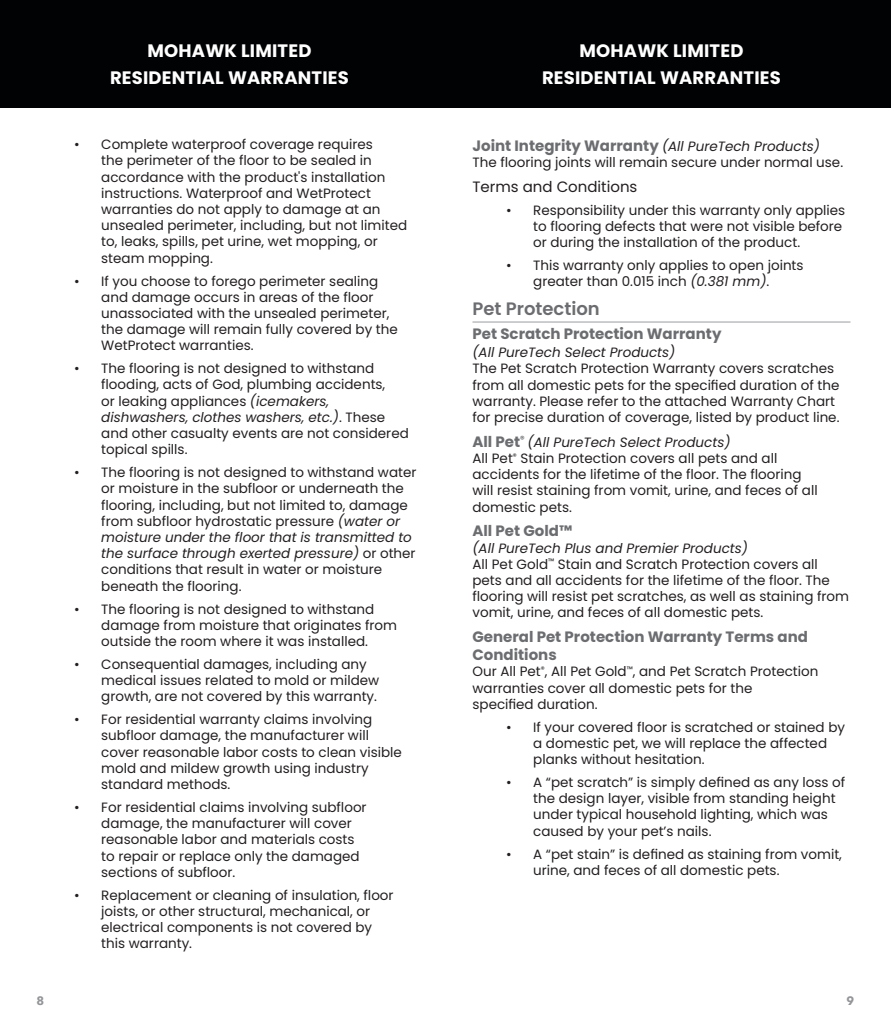
<style>
.page{position:relative;width:891px;height:1026px;background:#fff}
.page>*{position:absolute;margin:0;border:0;box-sizing:border-box;transform-origin:0 0}
.Top_Header{font:700 18px "Poppins";letter-spacing:.01em;color:#fff}
.Main_Body_Header{font:600 18px "Poppins";color:#6c6d70}
.Main_Body_Subheader{font:700 15px/18px "Poppins";color:#6c6d70}
.Main_Body{font:15px "Poppins";color:#231f20}
.Main_Body-2{font:13.5px/16.2px "Poppins";color:#231f20}
.Main_Body_Subheader-2{font:italic 13.5px "Poppins";color:#231f20}
.Main_Body-3{font:italic 13.5px "Poppins";color:#231f20}
.t1{font:700 12px "Avenir Next";color:#939598}
.s1{font-style:italic}
.s2{font-weight:400;font-style:italic;font-size:13.5px;color:#231f20}
.s3{font-weight:700;font-style:normal;font-size:15px;color:#6c6d70}
</style>
<div class="page">
<div style="left:0;top:0;width:459px;height:108px;background:#010203"></div>
<div style="left:432px;top:0;width:459px;height:108px;background:#010203"></div>
<hr style="left:472px;top:321px;width:378px;height:2px;background:#bcbdc0">
<p class="Top_Header" style="left:148px;top:40px;width:165px">MOHAWK LIMITED</p>
<p class="Top_Header" style="left:110px;top:67px;width:240px">RESIDENTIAL WARRANTIES</p>
<p class="Main_Body-2" style="left:101px;top:136px;width:307px;text-indent:-27px">• Complete waterproof coverage requires<br>the perimeter of the floor to be sealed in accordance with the product's installation instructions. Waterproof and WetProtect warranties do not apply to damage at an unsealed perimeter, including, but not limited to, leaks, spills, pet urine, wet mopping, or steam mopping.</p>
<p class="Main_Body-2" style="left:101px;top:273px;width:298px;text-indent:-27px">• If you choose to forego perimeter sealing and damage occurs in areas of the floor unassociated with the unsealed perimeter, the damage will remain fully covered by the WetProtect warranties.</p>
<p class="Main_Body-2" style="left:101px;top:361px;width:309px;text-indent:-27px">• The flooring is not designed to withstand flooding, acts of God, plumbing accidents,<br>or leaking appliances <span class="s1">(icemakers, dishwashers, clothes washers, etc.)</span>. These and other casualty events are not considered topical spills.</p>
<p class="Main_Body-2" style="left:101px;top:464px;width:317px;text-indent:-27px">• The flooring is not designed to withstand water or moisture in the subfloor or underneath the flooring, including, but not limited to, damage from subfloor hydrostatic pressure <span class="s1">(water or moisture under the floor that is transmitted to the surface through exerted pressure)</span> or other conditions that result in water or moisture beneath the flooring.</p>
<p class="Main_Body-2" style="left:101px;top:601px;width:297px;text-indent:-27px">• The flooring is not designed to withstand damage from moisture that originates from outside the room where it was installed.</p>
<p class="Main_Body-2" style="left:101px;top:656px;width:280px;text-indent:-27px">• Consequential damages, including any medical issues related to mold or mildew growth, are not covered by this warranty.</p>
<p class="Main_Body-2" style="left:101px;top:712px;width:302px;text-indent:-27px">• For residential warranty claims involving subfloor damage, the manufacturer will cover reasonable labor costs to clean visible mold and mildew growth using industry standard methods.</p>
<p class="Main_Body-2" style="left:101px;top:799px;width:267px;text-indent:-27px">• For residential claims involving subfloor damage, the manufacturer will cover reasonable labor and materials costs to repair or replace only the damaged sections of subfloor.</p>
<p class="Main_Body-2" style="left:101px;top:887px;width:294px;text-indent:-27px">• Replacement or cleaning of insulation, floor joists, or other structural, mechanical, or electrical components is not covered by this warranty.</p>
<p class="Top_Header" style="left:580px;top:40px;width:165px">MOHAWK LIMITED</p>
<p class="Top_Header" style="left:542px;top:67px;width:240px">RESIDENTIAL WARRANTIES</p>
<p class="Main_Body_Subheader" style="left:472px;top:137px;width:349px">Joint Integrity Warranty <span class="s2">(All PureTech Products)</span></p>
<p class="Main_Body-2" style="left:472px;top:154px;width:372px">The flooring joints will remain secure under normal use.</p>
<p class="Main_Body" style="left:472px;top:178px;width:166px">Terms and Conditions</p>
<p class="Main_Body-2" style="left:533px;top:202px;width:313px;text-indent:-27px">• Responsibility under this warranty only applies to flooring defects that were not visible before or during the installation of the product.</p>
<p class="Main_Body-2" style="left:506px;top:257px;width:299px;text-align:center">• This warranty only applies to open joints greater than 0.015 inch <span class="s1">(0.381 mm)</span>.</p>
<p class="Main_Body_Header" style="left:472px;top:298px;width:129px">Pet Protection</p>
<p class="Main_Body_Subheader" style="left:472px;top:325px;width:250px">Pet Scratch Protection Warranty</p>
<p class="Main_Body_Subheader-2" style="left:472px;top:345px;width:204px">(All PureTech Select Products)</p>
<p class="Main_Body-2" style="left:472px;top:361px;width:369px">The Pet Scratch Protection Warranty covers scratches from all domestic pets for the specified duration of the warranty. Please refer to the attached Warranty Chart for precise duration of coverage, listed by product line.</p>
<p class="Main_Body-3" style="left:472px;top:434px;width:260px"><span class="s3">All Pet</span><sup>®</sup> (All PureTech Select Products)</p>
<p class="Main_Body-2" style="left:472px;top:450px;width:347px">All Pet<sup>®</sup> Stain Protection covers all pets and all accidents for the lifetime of the floor. The flooring will resist staining from vomit, urine, and feces of all domestic pets.</p>
<p class="Main_Body_Subheader" style="left:472px;top:522px;width:101px">All Pet Gold™</p>
<p class="Main_Body_Subheader-2" style="left:472px;top:540px;width:277px">(All PureTech Plus and Premier Products)</p>
<p class="Main_Body-2" style="left:472px;top:556px;width:378px">All Pet Gold<sup>™</sup> Stain and Scratch Protection covers all pets and all accidents for the lifetime of the floor. The flooring will resist pet scratches, as well as staining from vomit, urine, and feces of all domestic pets.</p>
<p class="Main_Body_Subheader" style="left:472px;top:628px;width:337px">General Pet Protection Warranty Terms and<br>Conditions</p>
<p class="Main_Body-2" style="left:472px;top:664px;width:348px">Our All Pet<sup>®</sup>, All Pet Gold<sup>™</sup>, and Pet Scratch Protection warranties cover all domestic pets for the<br>specified duration.</p>
<p class="Main_Body-2" style="left:533px;top:719px;width:313px;text-indent:-27px">• If your covered floor is scratched or stained by a domestic pet, we will replace the affected planks without hesitation.</p>
<p class="Main_Body-2" style="left:533px;top:774px;width:314px;text-indent:-27px">• A “pet scratch” is simply defined as any loss of the design layer, visible from standing height under typical household lighting, which was caused by your pet’s nails.</p>
<p class="Main_Body-2" style="left:533px;top:846px;width:310px;text-indent:-27px">• A “pet stain” is defined as staining from vomit, urine, and feces of all domestic pets.</p>
<p class="t1" style="left:37px;top:990px;width:9px">8</p>
<p class="t1" style="left:847px;top:990px;width:9px">9</p>
</div>
